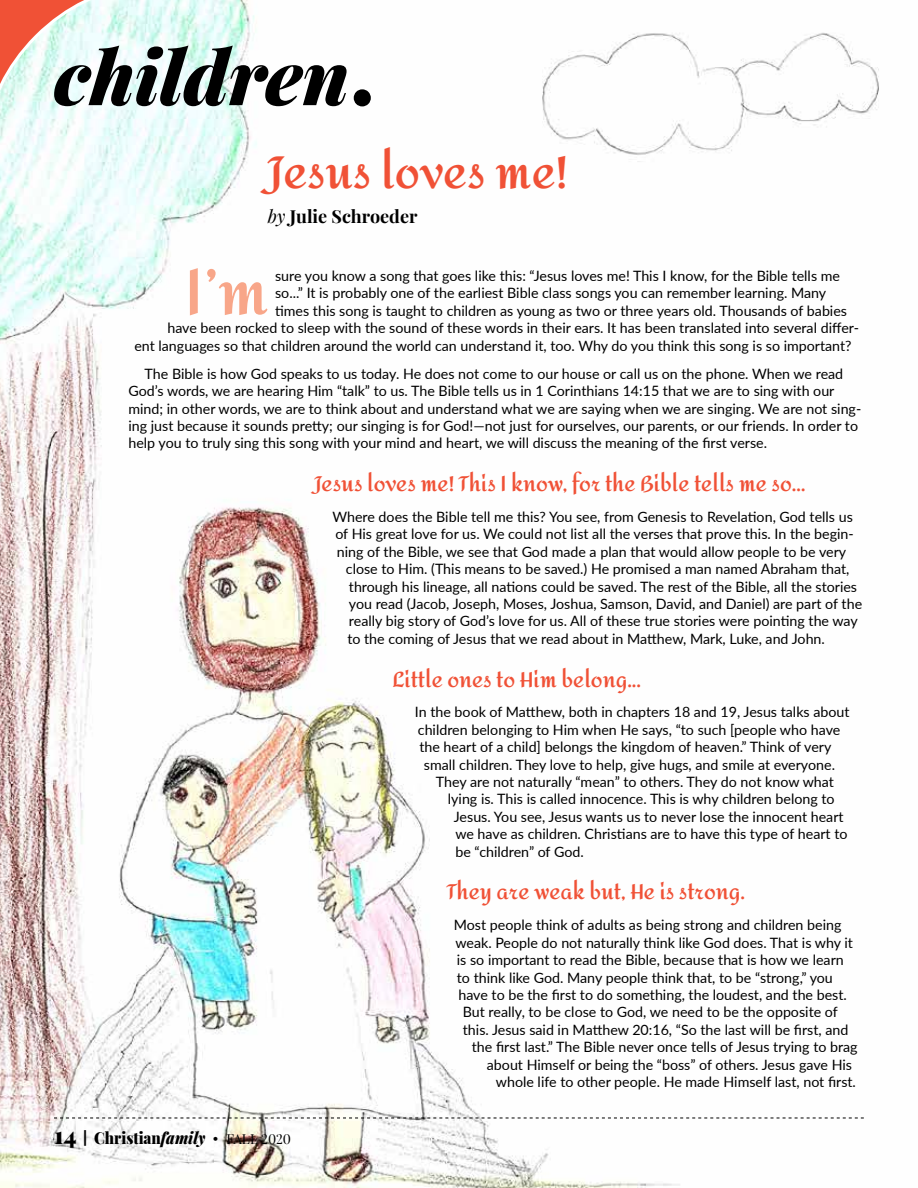
<style>
.page{position:relative;width:918px;height:1188px;background:#fff}
.page>*{position:absolute;margin:0;border:0;box-sizing:border-box;transform-origin:0 0}
.t1{font:italic 900 75px "Playfair Display";color:#000}
.t2{font:700 63px "Amita";color:#f8a689}
.t3{font:700 45px "Amita";color:#f05136}
.t4{font:700 21px "Amita";color:#f05136}
.t5{font:700 18px "Playfair Display";color:#000}
.t6{font:900 16.5px "Playfair Display";color:#000;scale:.91 1}
.t7{font:14.25px/17.4px "Lato";color:#000}
.s1{font-family:"Times New Roman";font-weight:700;font-style:normal;font-size:105px}
.s2{font-weight:400;font-style:italic}
.s3{font-size:24px}
.s4{font-size:15px}
.s5{font-style:italic}
.s6{font-family:"Times New Roman";font-weight:400;font-size:15.75px}
.s7{font-weight:400;font-size:13.5px}
</style>
<div class="page">
<img style="left:0;top:0;width:879px;height:1188px">
<svg style="left:0;top:0;width:176px;height:181px"></svg>
<svg style="left:54px;top:1118px;width:810px;height:1px"></svg>
<h1 class="t1" style="left:54px;top:25px;width:323px">children<span class="s1">.</span></h1>
<h3 class="t3" style="left:268px;top:146px;width:301px">Jesus loves me!</h3>
<p class="t5" style="left:268px;top:205px;width:151px"><span class="s2">by</span> Julie Schroeder</p>
<h2 class="t2" style="left:185px;top:256px;width:85px">I’m</h2>
<p class="t7" style="left:275px;top:267px;width:566px">sure you know a song that goes like this: “Jesus loves me! This I know, for the Bible tells me</p>
<p class="t7" style="left:275px;top:284px;width:553px">so...” It is probably one of the earliest Bible class songs you can remember learning. Many</p>
<p class="t7" style="left:275px;top:301px;width:573px">times this song is taught to children as young as two or three years old. Thousands of babies</p>
<p class="t7" style="left:167px;top:319px;width:693px">have been rocked to sleep with the sound of these words in their ears. It has been translated into several differ-</p>
<p class="t7" style="left:134px;top:336px;width:719px">ent languages so that children around the world can understand it, too. Why do you think this song is so important?</p>
<p class="t7" style="left:128px;top:364px;width:734px;text-indent:16px">The Bible is how God speaks to us today. He does not come to our house or call us on the phone. When we read God’s words, we are hearing Him “talk” to us. The Bible tells us in 1 Corinthians 14:15 that we are to sing with our mind; in other words, we are to think about and understand what we are saying when we are singing. We are not sing&shy;ing just because it sounds pretty; our singing is for God!—not just for ourselves, our parents, or our friends. In order to help you to truly sing this song with your mind and heart, we will discuss the meaning of the first verse.</p>
<h3 class="t4" style="left:314px;top:472px;width:493px">Jesus loves me! This I know, for the Bible tells me so…</h3>
<p class="t7" style="left:332px;top:508px;width:522px">Where does the Bible tell me this? You see, from Genesis to Revelation, God tells us</p>
<p class="t7" style="left:335px;top:525px;width:520px">of His great love for us. We could not list all the verses that prove this. In the begin-</p>
<p class="t7" style="left:337px;top:542px;width:511px">ning of the Bible, we see that God made a plan that would allow people to be very</p>
<p class="t7" style="left:346px;top:560px;width:505px">close to Him. (This means to be saved.) He promised a man named Abraham that,</p>
<p class="t7" style="left:349px;top:577px;width:510px">through his lineage, all nations could be saved. The rest of the Bible, all the stories</p>
<p class="t7" style="left:349px;top:595px;width:515px">you read (Jacob, Joseph, Moses, Joshua, Samson, David, and Daniel) are part of the</p>
<p class="t7" style="left:349px;top:612px;width:510px">really big story of God’s love for us. All of these true stories were pointing the way</p>
<p class="t7" style="left:347px;top:629px;width:479px">to the coming of Jesus that we read about in Matthew, Mark, Luke, and John.</p>
<h3 class="t4" style="left:392px;top:667px;width:250px">Little ones to Him belong...</h3>
<p class="t7" style="left:415px;top:703px;width:436px">In the book of Matthew, both in chapters 18 and 19, Jesus talks about</p>
<p class="t7" style="left:418px;top:720px;width:424px">children belonging to Him when He says, “to such [people who have</p>
<p class="t7" style="left:419px;top:738px;width:414px">the heart of a child] belongs the kingdom of heaven.” Think of very</p>
<p class="t7" style="left:424px;top:755px;width:413px">small children. They love to help, give hugs, and smile at everyone.</p>
<p class="t7" style="left:436px;top:773px;width:399px">They are not naturally “mean” to others. They do not know what</p>
<p class="t7" style="left:448px;top:790px;width:388px">lying is. This is called innocence. This is why children belong to</p>
<p class="t7" style="left:454px;top:807px;width:391px">Jesus. You see, Jesus wants us to never lose the innocent heart</p>
<p class="t7" style="left:455px;top:825px;width:394px">we have as children. Christians are to have this type of heart to</p>
<p class="t7" style="left:455px;top:842px;width:130px">be “children” of God.</p>
<h3 class="t4" style="left:446px;top:880px;width:300px">They are weak but, He is strong.</h3>
<p class="t7" style="left:454px;top:916px;width:389px">Most people think of adults as being strong and children being</p>
<p class="t7" style="left:455px;top:933px;width:399px">weak. People do not naturally think like God does. That is why it</p>
<p class="t7" style="left:457px;top:951px;width:388px">is so important to read the Bible, because that is how we learn</p>
<p class="t7" style="left:457px;top:968px;width:378px">to think like God. Many people think that, to be “strong,” you</p>
<p class="t7" style="left:458px;top:985px;width:390px">have to be the first to do something, the loudest, and the best.</p>
<p class="t7" style="left:463px;top:1003px;width:376px">But really, to be close to God, we need to be the opposite of</p>
<p class="t7" style="left:463px;top:1020px;width:387px">this. Jesus said in Matthew 20:16, “So the last will be first, and</p>
<p class="t7" style="left:472px;top:1038px;width:387px">the first last.” The Bible never once tells of Jesus trying to brag</p>
<p class="t7" style="left:487px;top:1055px;width:367px">about Himself or being the “boss” of others. Jesus gave His</p>
<p class="t7" style="left:496px;top:1072px;width:362px">whole life to other people. He made Himself last, not first.</p>
<p class="t6" style="left:54px;top:1127px;width:262px"><span class="s3">14</span> <span class="s4">|</span> Christian<span class="s5">family</span> <span class="s6">•</span> <span class="s7">FALL 2020</span></p>
</div>
